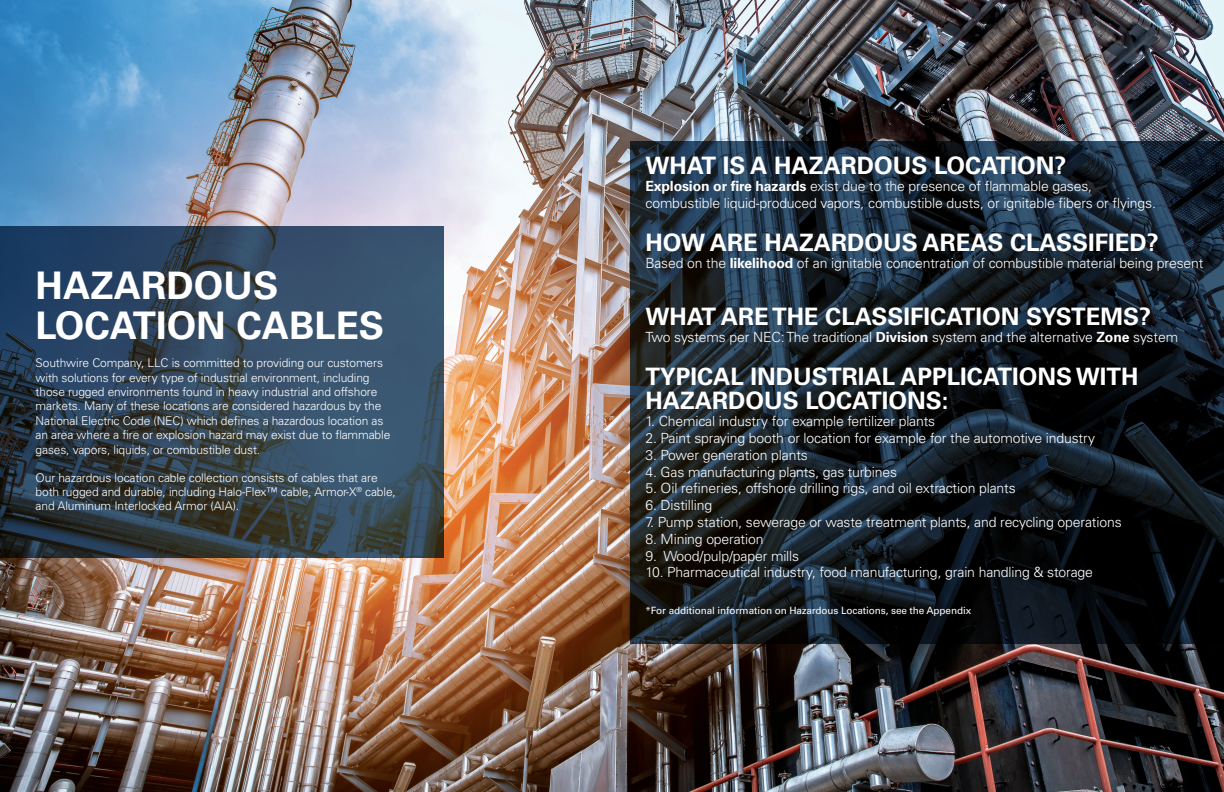
<style>
.page{position:relative;width:1224px;height:792px;background:#fff}
.page>*{position:absolute;margin:0;border:0;box-sizing:border-box;transform-origin:0 0}
.t1{font:700 38px/40px "Univers LT Std";color:#fff}
.t2{font:700 24px/24px "Univers LT Std";color:#fff}
.t3{font:300 14px/16.8px "Univers LT Std";letter-spacing:-.01em;color:#fff}
.t4{font:300 12px/14.4px "Univers LT Std";letter-spacing:-.01em;color:#fff}
.t5{font:10px "Univers LT Std";letter-spacing:-.01em;color:#fff}
.s1{font-weight:700}
</style>
<div class="page">
<img style="left:0;top:0;width:1224px;height:792px">
<svg style="left:0;top:227px;width:443px;height:331px;background:#304457"></svg>
<svg style="left:630px;top:141px;width:594px;height:503px;background:#141d25"></svg>
<h1 class="t1" style="left:36px;top:266px;width:350px">HAZARDOUS<br>LOCATION CABLES</h1>
<p class="t4" style="left:36px;top:356px;width:356px">Southwire Company, LLC is committed to providing our customers with solutions for every type of industrial environment, including those rugged environments found in heavy industrial and offshore markets. Many of these locations are considered hazardous by the National Electric Code (NEC) which defines a hazardous location as an area where a fire or explosion hazard may exist due to flammable gases, vapors, liquids, or combustible dust.</p>
<p class="t4" style="left:36px;top:470px;width:362px">Our hazardous location cable collection consists of cables that are both rugged and durable, including Halo-Flex™ cable, Armor-X<sup>®</sup> cable, and Aluminum Interlocked Armor (AIA).</p>
<h2 class="t2" style="left:646px;top:154px;width:422px">WHAT IS A HAZARDOUS LOCATION?</h2>
<p class="t3" style="left:646px;top:178px;width:512px"><span class="s1">Explosion or fire hazards</span> exist due to the presence of flammable gases, combustible liquid-produced vapors, combustible dusts, or ignitable fibers or flyings.</p>
<h2 class="t2" style="left:646px;top:231px;width:515px">HOW ARE HAZARDOUS AREAS CLASSIFIED?</h2>
<p class="t3" style="left:646px;top:254px;width:559px">Based on the <span class="s1">likelihood</span> of an ignitable concentration of combustible material being present</p>
<h2 class="t2" style="left:645px;top:305px;width:507px">WHAT ARE THE CLASSIFICATION SYSTEMS?</h2>
<p class="t3" style="left:645px;top:329px;width:534px">Two systems per NEC: The traditional <span class="s1">Division</span> system and the alternative <span class="s1">Zone</span> system</p>
<h2 class="t2" style="left:645px;top:365px;width:494px">TYPICAL INDUSTRIAL APPLICATIONS WITH<br>HAZARDOUS LOCATIONS:</h2>
<p class="t3" style="left:645px;top:413px;width:291px">1. Chemical industry for example fertilizer plants</p>
<p class="t3" style="left:645px;top:430px;width:451px">2. Paint spraying booth or location for example for the automotive industry</p>
<p class="t3" style="left:645px;top:446px;width:164px">3. Power generation plants</p>
<p class="t3" style="left:645px;top:463px;width:253px">4. Gas manufacturing plants, gas turbines</p>
<p class="t3" style="left:645px;top:480px;width:372px">5. Oil refineries, offshore drilling rigs, and oil extraction plants</p>
<p class="t3" style="left:645px;top:497px;width:68px">6. Distilling</p>
<p class="t3" style="left:645px;top:514px;width:478px">7. Pump station, sewerage or waste treatment plants, and recycling operations</p>
<p class="t3" style="left:645px;top:530px;width:120px">8. Mining operation</p>
<p class="t3" style="left:645px;top:547px;width:155px">9. Wood/pulp/paper mills</p>
<p class="t3" style="left:645px;top:564px;width:449px">10. Pharmaceutical industry, food manufacturing, grain handling &amp; storage</p>
<p class="t5" style="left:645px;top:605px;width:327px">*For additional information on Hazardous Locations, see the Appendix</p>
</div>
